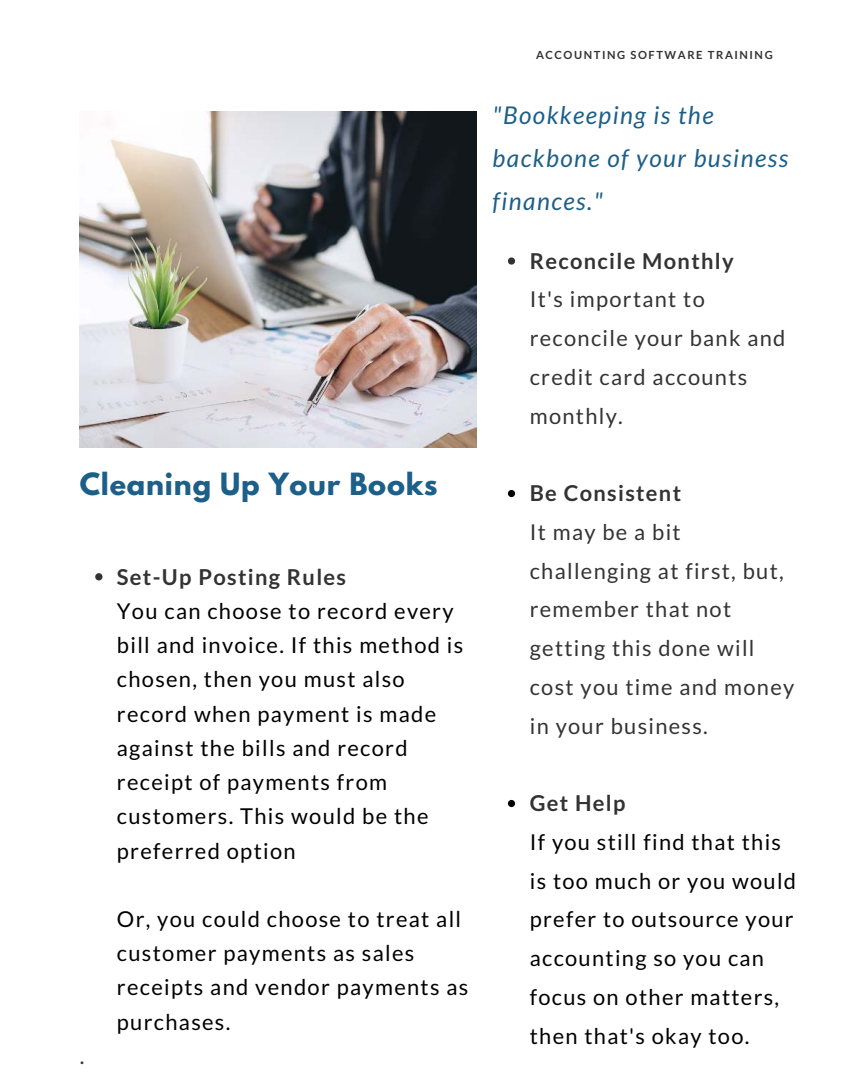
<style>
.page{position:relative;width:864px;height:1080px;background:#fff}
.page>*{position:absolute;margin:0;border:0;box-sizing:border-box;transform-origin:0 0}
.t1{font:700 27.15px "League Spartan";letter-spacing:.03em;color:#1c5f88}
.t2{font:italic 24.45px/42.8px "Lato";letter-spacing:.06em;color:#1c5f88}
.t3{font:21.9px/34.2px "Lato";letter-spacing:.06em;color:#000}
.t4{font:21.9px/38.7px "Lato";letter-spacing:.06em;color:#333}
.t5{font:700 21.9px "Lato";letter-spacing:.06em;color:#333}
.t6{font:700 11.25px "Lato";letter-spacing:.14em;color:#333}
</style>
<div class="page">
<svg style="left:508px;top:257px;width:7px;height:8px"></svg>
<svg style="left:508px;top:490px;width:7px;height:7px"></svg>
<svg style="left:508px;top:800px;width:7px;height:7px"></svg>
<svg style="left:95px;top:573px;width:7px;height:7px"></svg>
<img style="left:80px;top:112px;width:397px;height:335px">
<p class="t1" style="left:80px;top:463px;width:359px">Cleaning Up Your Books</p>
<p class="t5" style="left:117px;top:564px;width:231px">Set-Up Posting Rules</p>
<p class="t3" style="left:117px;top:594px;width:348px">You can choose to record every bill and invoice. If this method is chosen, then you must also record when payment is made against the bills and record receipt of payments from customers. This would be the preferred option</p>
<p class="t4" style="left:80px;top:1037px;width:6px">.</p>
<p class="t3" style="left:117px;top:902px;width:353px">Or, you could choose to treat all customer payments as sales receipts and vendor payments as purchases.</p>
<p class="t6" style="left:536px;top:48px;width:238px">ACCOUNTING SOFTWARE TRAINING</p>
<p class="t2" style="left:493px;top:95px;width:297px">"Bookkeeping is the backbone of your business finances."</p>
<p class="t5" style="left:530px;top:248px;width:205px">Reconcile Monthly</p>
<p class="t4" style="left:530px;top:280px;width:257px">It's important to reconcile your bank and credit card accounts monthly.</p>
<p class="t5" style="left:530px;top:481px;width:153px">Be Consistent</p>
<p class="t4" style="left:530px;top:513px;width:266px">It may be a bit challenging at first, but, remember that not getting this done will cost you time and money in your business.</p>
<p class="t5" style="left:530px;top:791px;width:97px">Get Help</p>
<p class="t3" style="left:530px;top:822px;width:268px;line-height:38.7px">If you still find that this is too much or you would prefer to outsource your accounting so you can focus on other matters, then that's okay too.</p>
</div>
